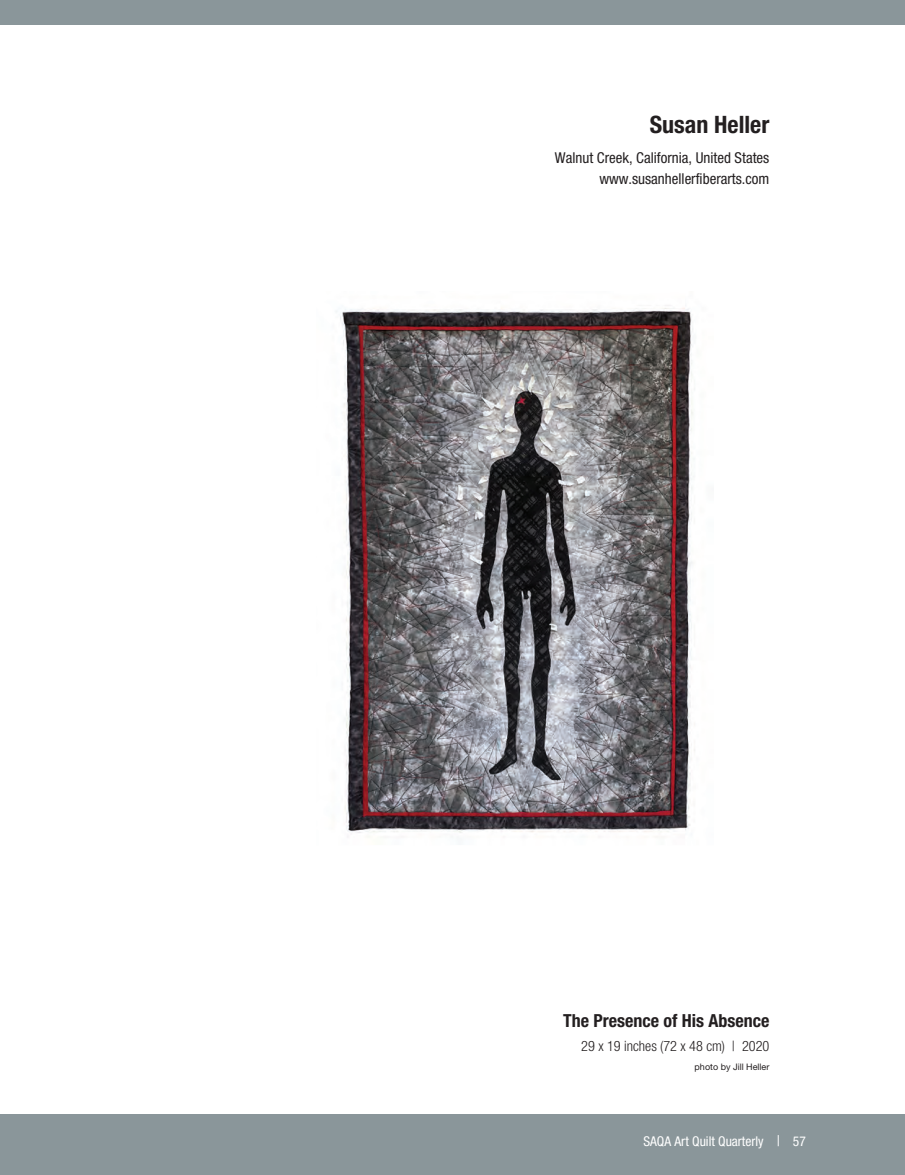
<style>
.page{position:relative;width:905px;height:1175px;background:#fff}
.page>*{position:absolute;margin:0;border:0;box-sizing:border-box;transform-origin:0 0}
.p1__Artist_name{font:700 condensed 24px "Helvetica Neue";color:#231f20}
.p4__Quilt_title{font:700 condensed 18px "Helvetica Neue";color:#231f20}
.p2__City_State{font:condensed 15px "Helvetica Neue";color:#231f20}
.p3__Phone_email_web{font:condensed 15px "Helvetica Neue";color:#231f20}
.p5__Size_Year{font:300 condensed 14.25px "Helvetica Neue";color:#231f20}
.t1{font:condensed 13.5px "Helvetica Neue";color:#fff}
._7__photo_credit_AQC{font:9px "Helvetica Neue";color:#231f20}
.s1{font-size:15px}
</style>
<div class="page">
<div style="left:0;top:1113px;width:904px;height:61px;background:#8a969a"></div>
<div style="left:0;top:0;width:904px;height:25px;background:#8a969a"></div>
<img style="left:336px;top:305px;width:359px;height:532px">
<p class="p1__Artist_name" style="left:649px;top:110px;width:121px">Susan Heller</p>
<p class="p2__City_State" style="left:555px;top:149px;width:216px">Walnut Creek, California, United States</p>
<p class="p3__Phone_email_web" style="left:599px;top:170px;width:171px">www.susanhellerfiberarts.com</p>
<p class="p4__Quilt_title" style="left:563px;top:1009px;width:208px">The Presence of His Absence</p>
<p class="p5__Size_Year" style="left:581px;top:1037px;width:190px">29 x 19 inches (72 x 48 cm) | 2020</p>
<p class="_7__photo_credit_AQC" style="left:694px;top:1061px;width:76px">photo by Jill Heller</p>
<p class="t1" style="left:643px;top:1133px;width:164px">SAQA Art Quilt Quarterly <span class="s1">|</span> 57</p>
</div>
